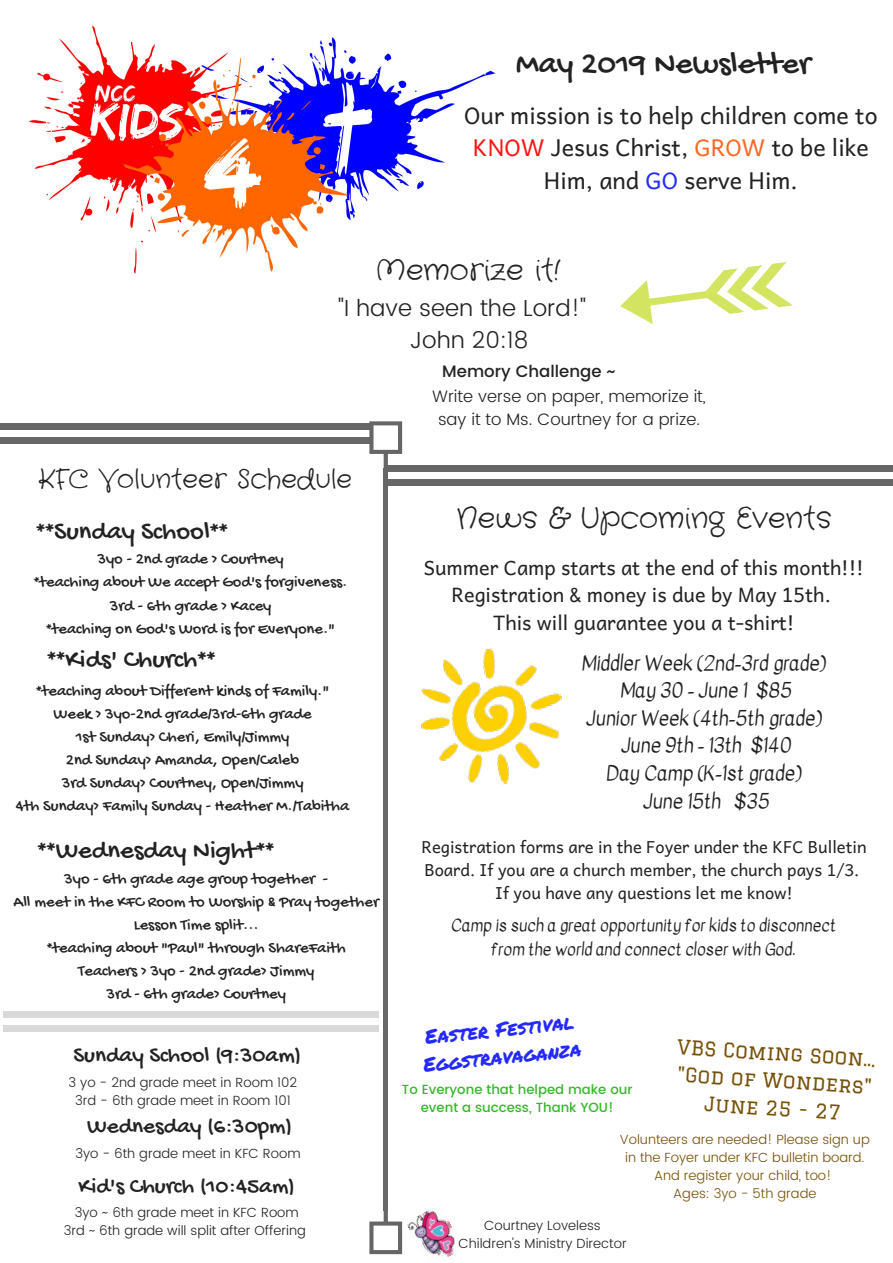
<style>
.page{position:relative;width:893px;height:1263px;background:#fff}
.page>*{position:absolute;margin:0;border:0;box-sizing:border-box;transform-origin:0 0}
.t1{font:33.08px "Gochi Hand";color:#222}
.t2{font:29.78px "Crafty Girls";color:#222}
.t3{font:26.47px "Gochi Hand";color:#222}
.t4{font:26.47px "Crafty Girls";color:#222}
.t5{font:23.17px/32.1px "Andika";color:#222;text-align:center}
.t6{font:23.17px "Gochi Hand";color:#222}
.t7{font:300 23.17px/32.1px "Poppins";color:#222;text-align:center}
.t8{font:19.88px/27.6px "Kavivanar";color:#222;text-align:center}
.t9{font:19.88px/27.6px "Andika";color:#222;text-align:center}
.t10{font:19.88px/27.6px "Graduate";color:#765108;text-align:center}
.t11{font:19.88px/27.5px "Permanent Marker";color:#2429ff}
.t12{font:16.58px/23.1px "Gochi Hand";color:#222;text-align:center}
.t13{font:16.58px/23.1px "Andika";color:#222;text-align:center}
.t14{font:16.58px/23.1px "Kavivanar";color:#222;text-align:center}
.t15{font:300 16.58px/23.1px "Poppins";color:#222;text-align:center}
.t16{font:500 16.58px "Poppins";color:#222}
.t17{font:300 13.27px/18px "Poppins";color:#222;text-align:center}
.t18{font:300 13.27px/18px "Poppins";color:#765108;text-align:center}
.t19{font:500 13.27px/18px "Poppins";color:#35b729;text-align:center}
.s1{color:#ff1414}
.s2{color:#ff6725}
.s3{color:#2429ff}
</style>
<div class="page">
<img style="left:29px;top:25px;width:467px;height:249px">
<hr style="left:384px;top:468px;width:4px;height:743px;background:#666">
<svg style="left:369px;top:1209px;width:33px;height:45px"></svg>
<svg style="left:369px;top:421px;width:33px;height:49px"></svg>
<div style="left:388px;top:465px;width:505px;height:7px;background:#666"></div>
<div style="left:388px;top:479px;width:505px;height:6px;background:#666"></div>
<div style="left:0;top:423px;width:371px;height:7px;background:#666"></div>
<div style="left:0;top:437px;width:371px;height:7px;background:#666"></div>
<img style="left:420px;top:648px;width:142px;height:137px">
<div style="left:3px;top:1011px;width:376px;height:7px;background:#d9d9d9"></div>
<div style="left:3px;top:1024px;width:376px;height:7px;background:#d9d9d9"></div>
<img style="left:407px;top:1210px;width:49px;height:47px">
<svg style="left:620px;top:262px;width:173px;height:62px"></svg>
<h1 class="t1" style="left:516px;top:47px;width:296px">May 2019 Newsletter</h1>
<h3 class="t5" style="left:464px;top:99px;width:415px">Our mission is to help children come to<br><span class="s1">KNOW</span> Jesus Christ, <span class="s2">GROW</span> to be like<br>Him, and <span class="s3">GO</span> serve Him.</h3>
<h2 class="t2" style="left:375px;top:249px;width:187px">Memorize it!</h2>
<h3 class="t7" style="left:338px;top:292px;width:249px">"I have seen the Lord!"<br>John 20:18</h3>
<p class="t16" style="left:442px;top:361px;width:175px">Memory Challenge ~</p>
<h3 class="t4" style="left:38px;top:461px;width:315px">KFC Volunteer Schedule</h3>
<h3 class="t3" style="left:36px;top:518px;width:194px">**Sunday School**</h3>
<p class="t12" style="left:34px;top:549px;width:315px">3yo - 2nd grade &gt; Courtney<br>*teaching about We accept God's forgiveness.<br>3rd - 6th grade &gt; Kacey<br>*teaching on God's Word is for Everyone."</p>
<h3 class="t3" style="left:47px;top:646px;width:170px">**Kids' Church**</h3>
<p class="t12" style="left:16px;top:680px;width:335px">*teaching about Different kinds of Family." Week &gt; 3yo-2nd grade/3rd-6th grade<br>1st Sunday&gt; Cheri, Emily/Jimmy<br>2nd Sunday&gt; Amanda, Open/Caleb<br>3rd Sunday&gt; Courtney, Open/Jimmy<br>4th Sunday&gt; Family Sunday - Heather M./Tabitha</p>
<h3 class="t3" style="left:37px;top:837px;width:238px">**Wednesday Night**</h3>
<p class="t12" style="left:14px;top:868px;width:367px">3yo - 6th grade age group together -<br>All meet in the KFC Room to Worship &amp; Pray together Lesson Time split...<br>*teaching about "Paul" through ShareFaith<br>Teachers &gt; 3yo - 2nd grade&gt; Jimmy<br>3rd - 6th grade&gt; Courtney</p>
<h3 class="t6" style="left:73px;top:1043px;width:230px">Sunday School (9:30am)</h3>
<p class="t17" style="left:69px;top:1073px;width:230px">3 yo - 2nd grade meet in Room 102<br>3rd - 6th grade meet in Room 101</p>
<h3 class="t6" style="left:87px;top:1114px;width:207px">Wednesday (6:30pm)</h3>
<p class="t17" style="left:75px;top:1144px;width:227px">3yo - 6th grade meet in KFC Room</p>
<h3 class="t6" style="left:79px;top:1174px;width:218px">Kid's Church (10:45am)</h3>
<p class="t17" style="left:64px;top:1203px;width:244px">3yo ~ 6th grade meet in KFC Room<br>3rd ~ 6th grade will split after Offering</p>
<p class="t15" style="left:432px;top:385px;width:275px">Write verse on paper, memorize it, say it to Ms. Courtney for a prize.</p>
<h2 class="t2" style="left:456px;top:498px;width:377px">News &amp; Upcoming Events</h2>
<p class="t9" style="left:424px;top:553px;width:442px">Summer Camp starts at the end of this month!!!<br>Registration &amp; money is due by May 15th.<br>This will guarantee you a t-shirt!</p>
<p class="t8" style="left:582px;top:649px;width:246px">Middler Week (2nd-3rd grade)<br>May 30 - June 1 $85<br>Junior Week (4th-5th grade)<br>June 9th - 13th $140<br>Day Camp (K-1st grade)<br>June 15th $35</p>
<p class="t13" style="left:422px;top:834px;width:446px">Registration forms are in the Foyer under the KFC Bulletin<br>Board. If you are a church member, the church pays 1/3.<br>If you have any questions let me know!</p>
<p class="t14" style="left:451px;top:914px;width:387px">Camp is such a great opportunity for kids to disconnect from the world and connect closer with God.</p>
<p class="t11" style="left:419px;top:1023px;width:160px;rotate:-6deg">Easter Festival<br>Eggstravaganza</p>
<p class="t19" style="left:402px;top:1080px;width:232px">To Everyone that helped make our event a success, Thank YOU!</p>
<p class="t10" style="left:678px;top:1032px;width:200px;rotate:4deg">VBS Coming Soon... "God of Wonders"<br>June 25 - 27</p>
<p class="t18" style="left:620px;top:1130px;width:251px">Volunteers are needed! Please sign up in the Foyer under KFC bulletin board.<br>And register your child, too!<br>Ages: 3yo - 5th grade</p>
<p class="t17" style="left:458px;top:1216px;width:170px">Courtney Loveless<br>Children's Ministry Director</p>
</div>
